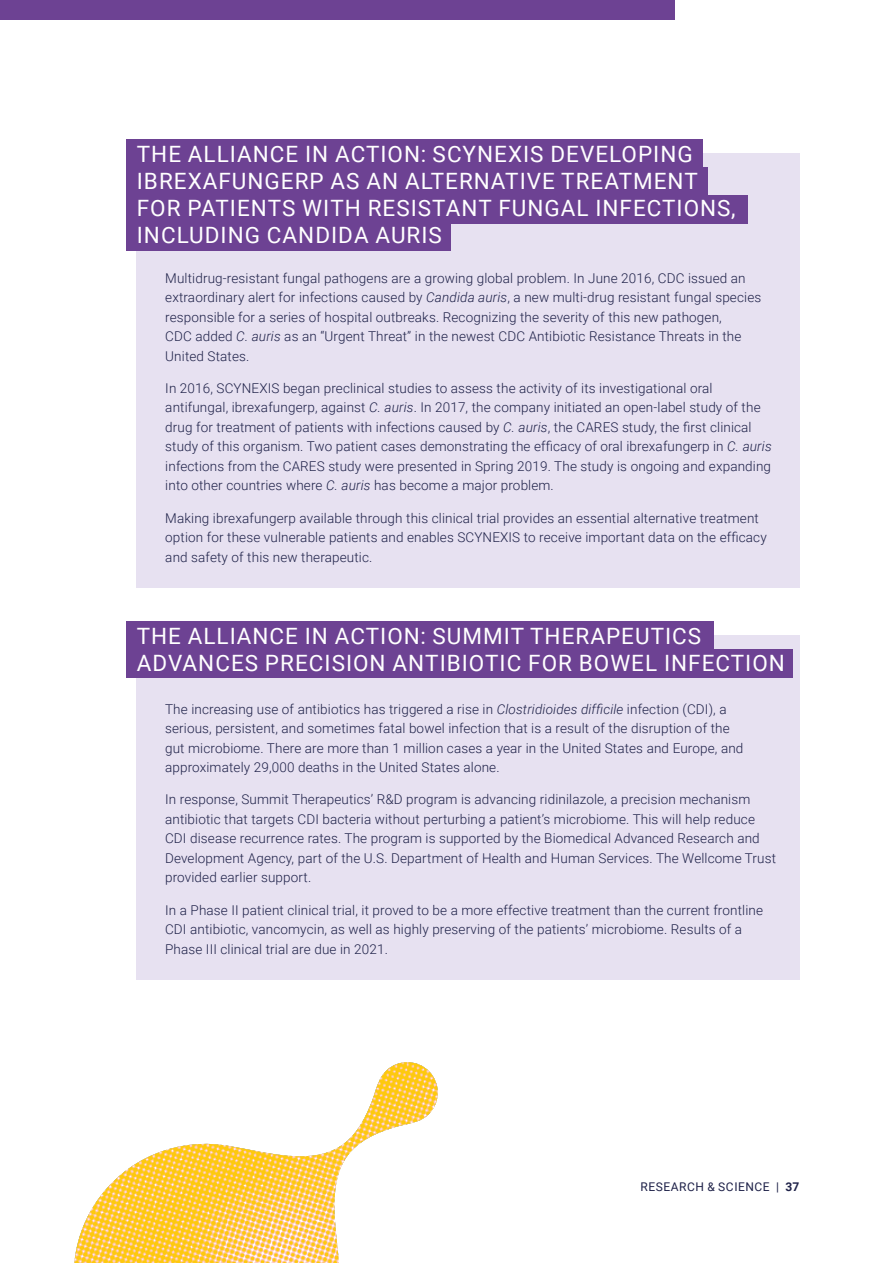
<style>
.page{position:relative;width:893px;height:1263px;background:#fff}
.page>*{position:absolute;margin:0;border:0;box-sizing:border-box;transform-origin:0 0}
.t1{font:22.5px/27px "Roboto";letter-spacing:.045em;color:#fff}
.t2{font:300 13.5px/19.5px "Roboto";letter-spacing:.01em;color:#1e2148}
.t3{font:12px "Roboto";letter-spacing:.045em;color:#1e2148}
.s1{font-style:italic}
.s2{font-weight:700}
</style>
<div class="page">
<div style="left:0;top:0;width:674px;height:19px;background:#6d4293"></div>
<div style="left:136px;top:153px;width:664px;height:435px;background:#e7e1f1"></div>
<div style="left:126px;top:139px;width:576px;height:29px;background:#6d4293"></div>
<div style="left:126px;top:168px;width:582px;height:28px;background:#6d4293"></div>
<div style="left:126px;top:195px;width:621px;height:28px;background:#6d4293"></div>
<div style="left:126px;top:223px;width:325px;height:28px;background:#6d4293"></div>
<div style="left:136px;top:635px;width:663px;height:345px;background:#e7e1f1"></div>
<div style="left:126px;top:621px;width:587px;height:29px;background:#6d4293"></div>
<div style="left:126px;top:650px;width:667px;height:28px;background:#6d4293"></div>
<img style="left:74px;top:1062px;width:364px;height:201px">
<h1 class="t1" style="left:137px;top:139px;width:600px">THE ALLIANCE IN ACTION: SCYNEXIS DEVELOPING IBREXAFUNGERP AS AN ALTERNATIVE TREATMENT FOR PATIENTS WITH RESISTANT FUNGAL INFECTIONS, INCLUDING CANDIDA AURIS</h1>
<p class="t2" style="left:165px;top:267px;width:597px">Multidrug-resistant fungal pathogens are a growing global problem. In June 2016, CDC issued an extraordinary alert for infections caused by <span class="s1">Candida auris</span>, a new multi-drug resistant fungal species responsible for a series of hospital outbreaks. Recognizing the severity of this new pathogen,<br>CDC added <span class="s1">C. auris</span> as an “Urgent Threat” in the newest CDC Antibiotic Resistance Threats in the United States.</p>
<p class="t2" style="left:165px;top:378px;width:608px">In 2016, SCYNEXIS began preclinical studies to assess the activity of its investigational oral antifungal, ibrexafungerp, against <span class="s1">C. auris</span>. In 2017, the company initiated an open-label study of the drug for treatment of patients with infections caused by <span class="s1">C. auris</span>, the CARES study, the first clinical study of this organism. Two patient cases demonstrating the efficacy of oral ibrexafungerp in <span class="s1">C. auris </span>infections from the CARES study were presented in Spring 2019. The study is ongoing and expanding into other countries where <span class="s1">C. auris</span> has become a major problem.</p>
<p class="t2" style="left:165px;top:507px;width:603px">Making ibrexafungerp available through this clinical trial provides an essential alternative treatment option for these vulnerable patients and enables SCYNEXIS to receive important data on the efficacy and safety of this new therapeutic.</p>
<h1 class="t1" style="left:137px;top:621px;width:650px">THE ALLIANCE IN ACTION: SUMMIT THERAPEUTICS<br>ADVANCES PRECISION ANTIBIOTIC FOR BOWEL INFECTION</h1>
<p class="t2" style="left:165px;top:698px;width:580px">The increasing use of antibiotics has triggered a rise in <span class="s1">Clostridioides difficile</span> infection (CDI), a serious, persistent, and sometimes fatal bowel infection that is a result of the disruption of the gut microbiome. There are more than 1 million cases a year in the United States and Europe, and approximately 29,000 deaths in the United States alone.</p>
<p class="t2" style="left:165px;top:789px;width:613px">In response, Summit Therapeutics’ R&amp;D program is advancing ridinilazole, a precision mechanism antibiotic that targets CDI bacteria without perturbing a patient’s microbiome. This will help reduce CDI disease recurrence rates. The program is supported by the Biomedical Advanced Research and Development Agency, part of the U.S. Department of Health and Human Services. The Wellcome Trust provided earlier support.</p>
<p class="t2" style="left:165px;top:899px;width:599px">In a Phase II patient clinical trial, it proved to be a more effective treatment than the current frontline<br>CDI antibiotic, vancomycin, as well as highly preserving of the patients’ microbiome. Results of a<br>Phase III clinical trial are due in 2021.</p>
<p class="t3" style="left:640px;top:1178px;width:160px">RESEARCH &amp; SCIENCE | <span class="s2">37</span></p>
</div>
